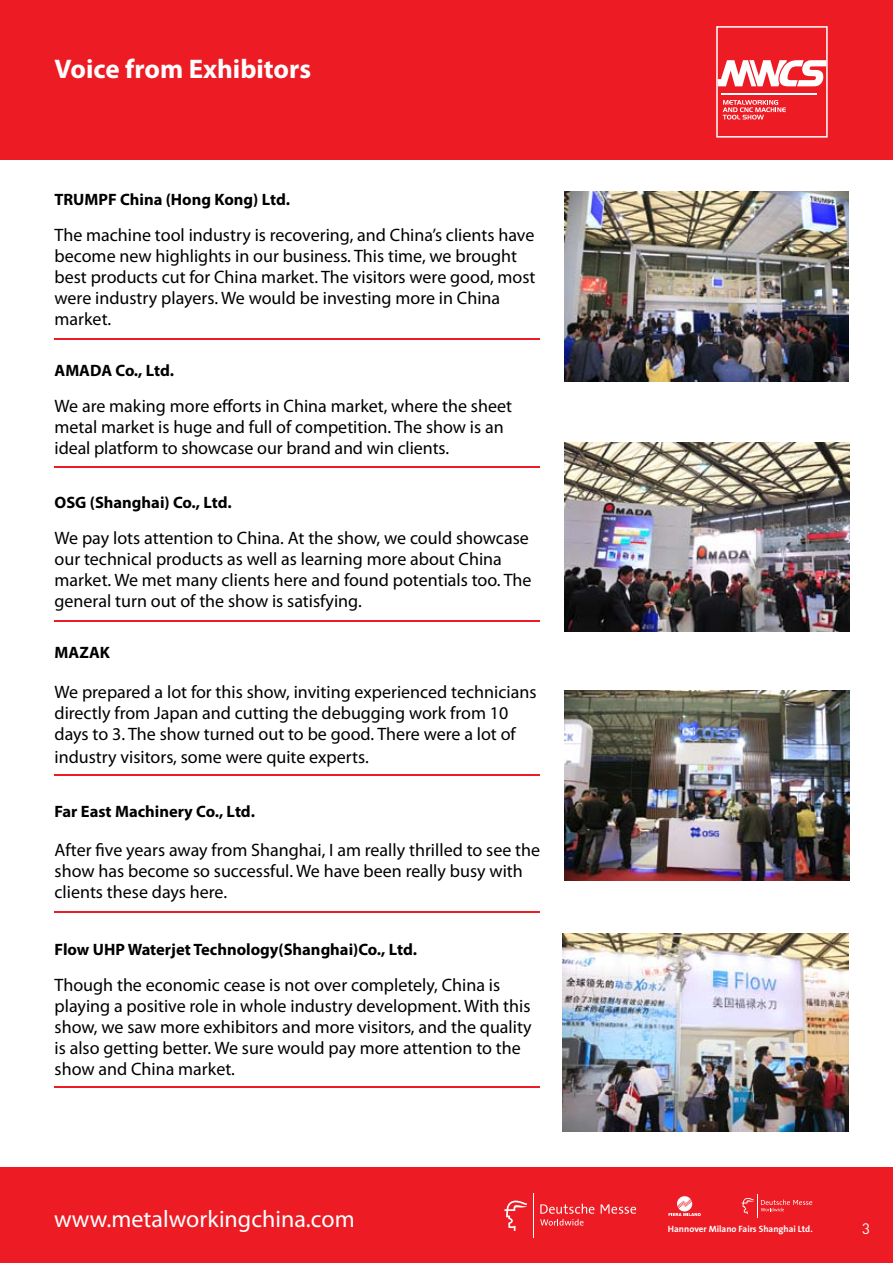
<style>
.page{position:relative;width:893px;height:1263px;background:#fff}
.page>*{position:absolute;margin:0;border:0;box-sizing:border-box;transform-origin:0 0}
.t1{font:700 27px "Myriad Pro";color:#fff}
.t2{font:24px "Myriad Pro";color:#fff}
.t3{font:18px/21px "Myriad Pro";color:#000}
.t4{font:700 16.5px "Myriad Pro";color:#000}
.t5{font:15px "DIN";color:#fff}
.t6{font:700 9.15px "The Sans";color:#fff}
</style>
<div class="page">
<div style="left:0;top:1167px;width:893px;height:96px;background:#ed1c24"></div>
<div style="left:0;top:0;width:893px;height:159px;background:#ed1c24"></div>
<svg style="left:716px;top:26px;width:112px;height:112px"></svg>
<svg style="left:742px;top:1194px;width:70px;height:24px"></svg>
<svg style="left:668px;top:1196px;width:33px;height:20px"></svg>
<svg style="left:540px;top:1204px;width:54px;height:21px"></svg>
<svg style="left:601px;top:1204px;width:35px;height:10px"></svg>
<svg style="left:504px;top:1200px;width:23px;height:31px"></svg>
<hr style="left:533px;top:1193px;width:1px;height:45px;background:#fff">
<img style="left:565px;top:442px;width:284px;height:189px">
<img style="left:565px;top:691px;width:284px;height:189px">
<img style="left:564px;top:191px;width:284px;height:190px">
<img style="left:563px;top:933px;width:285px;height:198px">
<hr style="left:55px;top:338px;width:485px;height:1px;background:#ed1c24">
<hr style="left:55px;top:466px;width:485px;height:2px;background:#ed1c24">
<hr style="left:55px;top:620px;width:485px;height:2px;background:#ed1c24">
<hr style="left:55px;top:774px;width:485px;height:2px;background:#ed1c24">
<hr style="left:55px;top:912px;width:485px;height:1px;background:#ed1c24">
<hr style="left:54px;top:1086px;width:486px;height:2px;background:#ed1c24">
<h1 class="t1" style="left:55px;top:52px;width:258px">Voice from Exhibitors</h1>
<p class="t4" style="left:55px;top:189px;width:237px">TRUMPF China (Hong Kong) Ltd.</p>
<p class="t3" style="left:55px;top:224px;width:482px">The machine tool industry is recovering, and China’s clients have become new highlights in our business. This time, we brought best products cut for China market. The visitors were good, most were industry players. We would be investing more in China market.</p>
<p class="t4" style="left:55px;top:360px;width:121px">AMADA Co., Ltd.</p>
<p class="t3" style="left:55px;top:395px;width:459px">We are making more efforts in China market, where the sheet metal market is huge and full of competition. The show is an ideal platform to showcase our brand and win clients.</p>
<p class="t4" style="left:55px;top:492px;width:179px">OSG (Shanghai) Co., Ltd.</p>
<p class="t3" style="left:55px;top:527px;width:478px">We pay lots attention to China. At the show, we could showcase our technical products as well as learning more about China market. We met many clients here and found potentials too. The general turn out of the show is satisfying.</p>
<p class="t4" style="left:55px;top:641px;width:57px">MAZAK</p>
<p class="t3" style="left:55px;top:681px;width:483px;line-height:21.5px">We prepared a lot for this show, inviting experienced technicians directly from Japan and cutting the debugging work from 10 days to 3. The show turned out to be good. There were a lot of industry visitors, some were quite experts.</p>
<p class="t4" style="left:55px;top:800px;width:202px">Far East Machinery Co., Ltd.</p>
<p class="t3" style="left:55px;top:839px;width:487px">After five years away from Shanghai, I am really thrilled to see the show has become so successful. We have been really busy with clients these days here.</p>
<p class="t4" style="left:55px;top:938px;width:364px">Flow UHP Waterjet Technology(Shanghai)Co., Ltd.</p>
<p class="t3" style="left:55px;top:974px;width:479px">Though the economic cease is not over completely, China is playing a positive role in whole industry development. With this show, we saw more exhibitors and more visitors, and the quality is also getting better. We sure would pay more attention to the show and China market.</p>
<h2 class="t2" style="left:54px;top:1204px;width:302px">www.metalworkingchina.com</h2>
<p class="t6" style="left:668px;top:1221px;width:146px">Hannover Milano Fairs Shanghai Ltd.</p>
<p class="t5" style="left:862px;top:1220px;width:9px">3</p>
</div>
